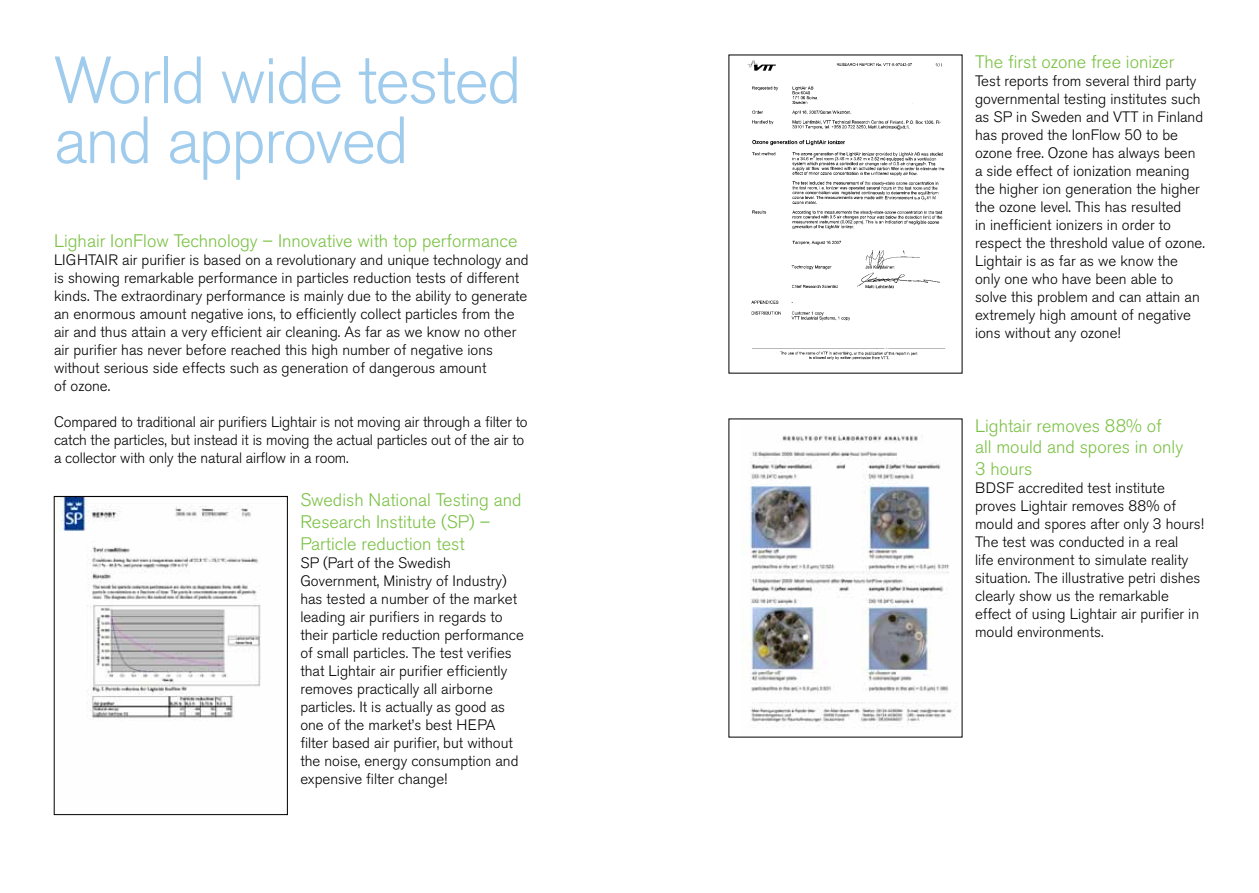
<style>
.page{position:relative;width:1259px;height:893px;background:#fff}
.page>*{position:absolute;margin:0;border:0;box-sizing:border-box;transform-origin:0 0}
.t1{font:300 66px/60px "Akzidenz Grotesk BE";letter-spacing:-.025em;color:#9fcbed}
.t2{font:300 18px/21.6px "Akzidenz Grotesk BE";color:#7ac143}
.t3{font:300 15px/18px "Akzidenz Grotesk BE";color:#000}
</style>
<div class="page">
<img style="left:57px;top:498px;width:204px;height:220px">
<div style="left:54px;top:496px;width:233px;height:319px;border:1px solid #000"></div>
<img style="left:747px;top:60px;width:199px;height:300px">
<img style="left:742px;top:434px;width:210px;height:294px">
<h1 class="t1" style="left:54px;top:52px;width:469px">World wide tested and approved</h1>
<p class="t2" style="left:975px;top:52px;width:201px">The first ozone free ionizer</p>
<p class="t3" style="left:975px;top:72px;width:231px">Test reports from several third party governmental testing institutes such as SP in Sweden and VTT in Finland has proved the I onFlow 50 to be ozone free. Ozone has always been a side effect of ionization meaning the higher ion generation the higher the ozone level. This has resulted<br>in inefficient ionizers in order to respect the threshold value of ozone.<br>Lightair is as far as we know the only one who have been able to solve this problem and can attain an extremely high amount of negative ions without any ozone!</p>
<p class="t2" style="left:54px;top:231px;width:465px">Lighair I onFlow Technology – I nnovative with top performance</p>
<p class="t3" style="left:54px;top:251px;width:17px">LIGHTAIR</p>
<p class="t3" style="left:54px;top:251px;width:476px;text-indent:68px">air purifier is based on a revolutionary and unique technology and is showing remarkable performance in particles reduction tests of different kinds. The extraordinary performance is mainly due to the ability to generate an enormous amount negative ions, to efficiently collect particles from the air and thus attain a very efficient air cleaning. As far as we know no other air purifier has never before reached this high number of negative ions without serious side effects such as generation of dangerous amount<br>of ozone.</p>
<p class="t3" style="left:54px;top:413px;width:475px">Compared to traditional air purifiers Lightair is not moving air through a filter to catch the particles, but instead it is moving the actual particles out of the air to a collector with only the natural airflow in a room.</p>
<p class="t2" style="left:300px;top:490px;width:223px">Swedish National Testing and<br>Research I nstitute (SP) –<br>Particle reduction test</p>
<p class="t3" style="left:300px;top:554px;width:225px">SP (Part of the Swedish Government, Ministry of I ndustry) has tested a number of the market leading air purifiers in regards to their particle reduction performance of small particles. The test verifies that Lightair air purifier efficiently removes practically all airborne particles. It is actually as good as one of the market’s best H EPA filter based air purifier, but without the noise, energy consumption and expensive filter change!</p>
<p class="t2" style="left:975px;top:415px;width:210px">Lightair removes 88% of<br>all mould and spores in only<br>3 hours</p>
<p class="t3" style="left:975px;top:479px;width:230px">BDSF accredited test institute proves Lightair removes 88% of mould and spores after only 3 hours!<br>The test was conducted in a real<br>life environment to simulate reality situation. The illustrative petri dishes clearly show us the remarkable effect of using Lightair air purifier in mould environments.</p>
</div>
